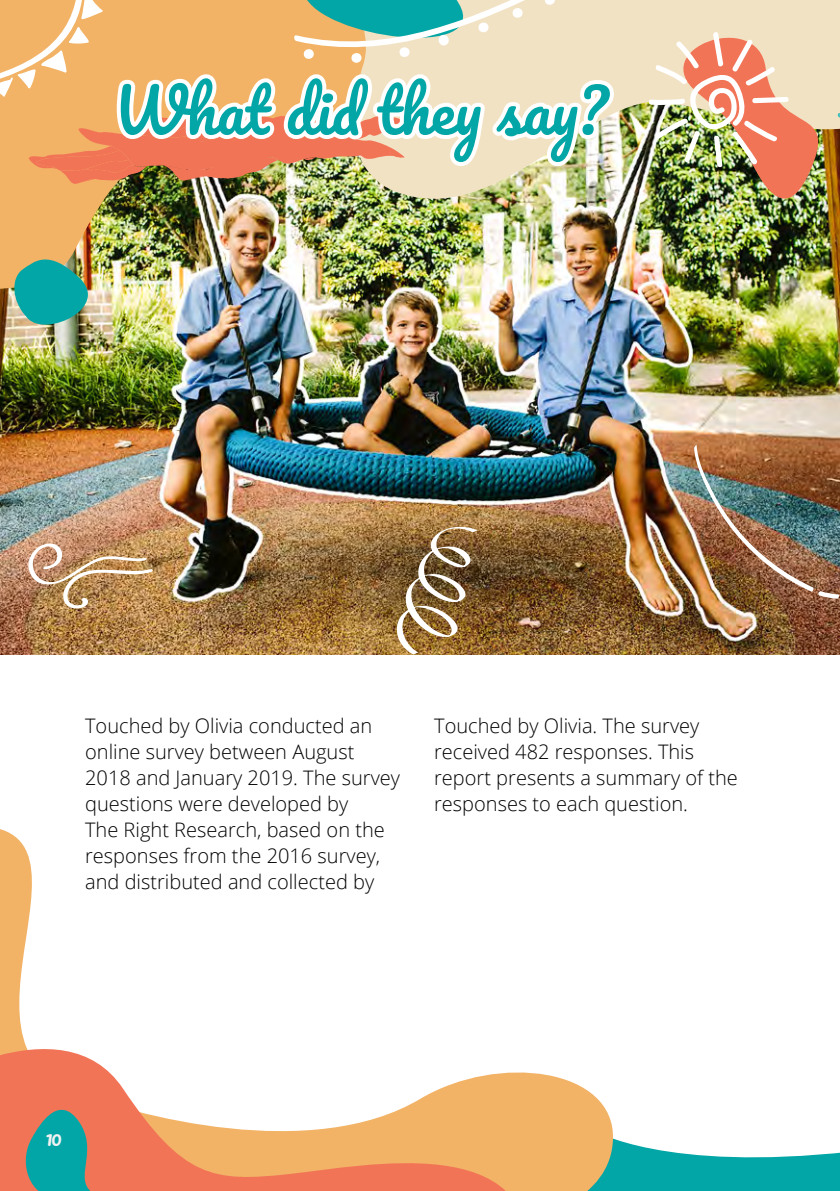
<style>
.page{position:relative;width:840px;height:1191px;background:#fff}
.page>*{position:absolute;margin:0;border:0;box-sizing:border-box;transform-origin:0 0}
.t1{font:60px "Pacifico";color:#03a6a6}
.t2{font:300 20px/26px "Open Sans";color:#000}
.t3{font:20px "Pacifico";color:#f2f2f2}
</style>
<div class="page">
<img style="left:0;top:205px;width:839px;height:450px">
<img style="left:0;top:184px;width:501px;height:133px">
<img style="left:320px;top:0;width:519px;height:205px">
<img style="left:643px;top:8px;width:196px;height:219px">
<img style="left:10px;top:248px;width:101px;height:89px">
<img style="left:12px;top:184px;width:410px;height:4px">
<svg style="left:615px;top:1139px;width:224px;height:52px;fill:#03a6a6"></svg>
<svg style="left:0;top:829px;width:615px;height:362px"></svg>
<svg style="left:0;top:998px;width:536px;height:193px"></svg>
<svg style="left:20px;top:1094px;width:81px;height:97px"></svg>
<img style="left:809px;top:72px;width:30px;height:158px">
<img style="left:647px;top:31px;width:142px;height:137px">
<svg style="left:28px;top:539px;width:125px;height:69px"></svg>
<img style="left:390px;top:524px;width:87px;height:131px">
<img style="left:693px;top:443px;width:146px;height:156px">
<svg style="left:0;top:0;width:620px;height:184px"></svg>
<h1 class="t1" style="left:113px;top:79px;width:493px">What did they say?</h1>
<p class="t2" style="left:85px;top:712px;width:316px">Touched by Olivia conducted an online survey between August<br>2018 and January 2019. The survey questions were developed by<br>The Right Research, based on the responses from the 2016 survey, and distributed and collected by</p>
<p class="t2" style="left:434px;top:712px;width:305px">Touched by Olivia. The survey received 482 responses. This report presents a summary of the responses to each question.</p>
<p class="t3" style="left:45px;top:1127px;width:18px">10</p>
</div>
